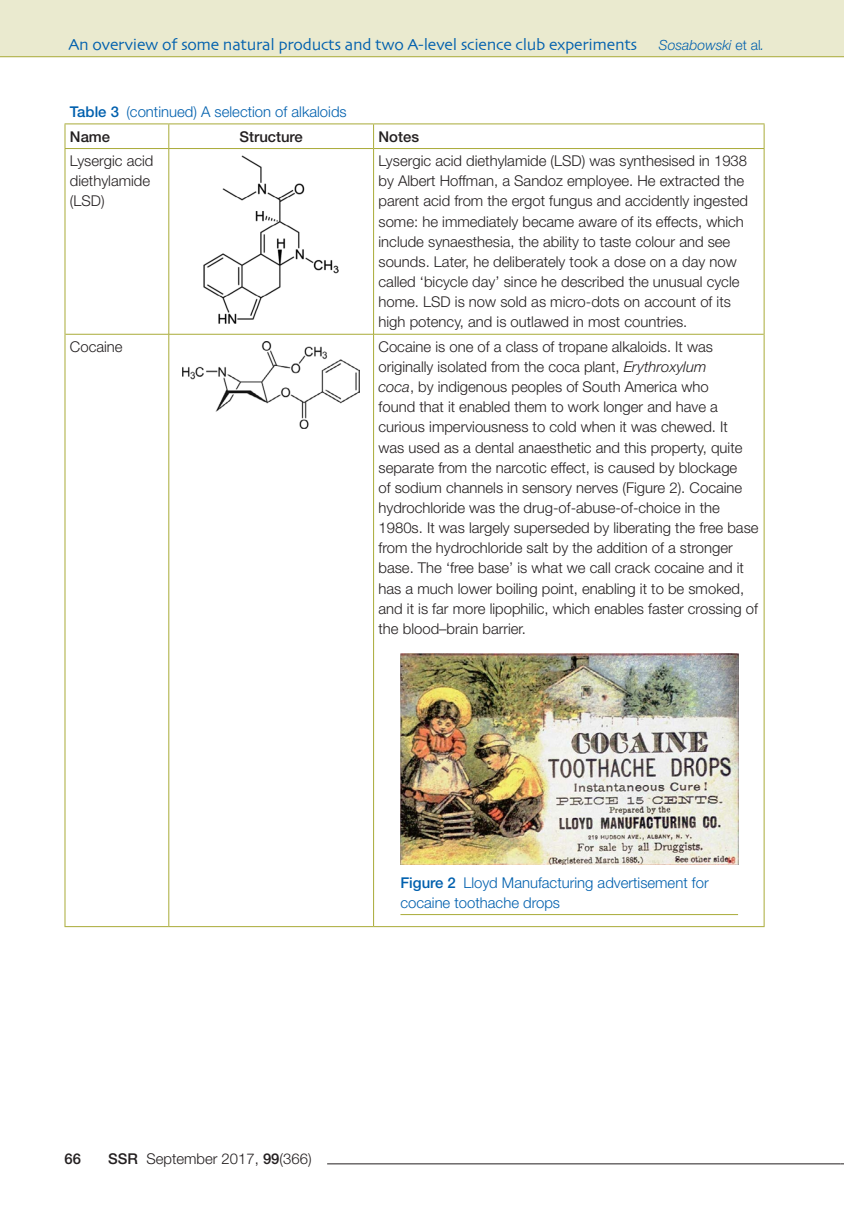
<style>
.page{position:relative;width:844px;height:1216px;background:#fff}
.page>*{position:absolute;margin:0;border:0;box-sizing:border-box;transform-origin:0 0}
.CH_running_head_vers{font:16.62px "Skia";letter-spacing:-.02em;color:#0160ae}
.CH_table_contents{font:300 14.88px/20.1px "Helvetica Neue LT Std";color:#231f20}
.CH_table_title{font:300 14.88px/20.1px "Helvetica Neue LT Std";color:#0160ae}
.CH_table_heads{font:500 14.88px "Helvetica Neue LT Std";color:#231f20}
.CH_running_head_vers-2{font:italic 300 14px "Helvetica Neue LT Std";color:#0160ae}
.s1{font-style:normal}
.s2{font-weight:500}
.s3{font-style:italic}
</style>
<div class="page">
<hr style="left:327px;top:1163px;width:513px;height:1px;background:#231f20">
<div style="left:0;top:0;width:843px;height:57px;background:#eaeacf"></div>
<hr style="left:0;top:56px;width:843px;height:1px;background:#a9ab38">
<hr style="left:65px;top:123px;width:104px;height:1px;background:#a9ab38">
<svg style="left:65px;top:124px;width:1px;height:24px"></svg>
<hr style="left:169px;top:123px;width:204px;height:1px;background:#a9ab38">
<hr style="left:373px;top:123px;width:391px;height:1px;background:#a9ab38">
<svg style="left:763px;top:124px;width:1px;height:24px"></svg>
<hr style="left:65px;top:149px;width:1px;height:185px;background:#a9ab38">
<hr style="left:763px;top:149px;width:1px;height:185px;background:#a9ab38">
<hr style="left:65px;top:334px;width:1px;height:592px;background:#a9ab38">
<hr style="left:763px;top:334px;width:1px;height:592px;background:#a9ab38">
<svg style="left:168px;top:124px;width:1px;height:24px"></svg>
<svg style="left:373px;top:124px;width:1px;height:24px"></svg>
<hr style="left:168px;top:149px;width:1px;height:185px;background:#a9ab38">
<hr style="left:373px;top:149px;width:1px;height:185px;background:#a9ab38">
<hr style="left:65px;top:334px;width:104px;height:1px;background:#a9ab38">
<hr style="left:169px;top:334px;width:204px;height:1px;background:#a9ab38">
<hr style="left:168px;top:334px;width:1px;height:592px;background:#a9ab38">
<hr style="left:373px;top:334px;width:390px;height:1px;background:#a9ab38">
<hr style="left:373px;top:334px;width:1px;height:592px;background:#a9ab38">
<hr style="left:65px;top:148px;width:104px;height:1px;background:#a9ab38">
<hr style="left:169px;top:148px;width:204px;height:1px;background:#a9ab38">
<hr style="left:373px;top:148px;width:391px;height:1px;background:#a9ab38">
<hr style="left:65px;top:926px;width:104px;height:1px;background:#a9ab38">
<hr style="left:169px;top:926px;width:204px;height:1px;background:#a9ab38">
<hr style="left:373px;top:926px;width:391px;height:1px;background:#a9ab38">
<img style="left:204px;top:155px;width:134px;height:169px">
<img style="left:183px;top:341px;width:176px;height:87px">
<hr style="left:400px;top:914px;width:337px;height:1px;background:#a9ab38">
<img style="left:400px;top:654px;width:337px;height:210px">
<p class="CH_running_head_vers" style="left:68px;top:34px;width:570px">An overview of some natural products and two A-level science club experiments</p>
<p class="CH_running_head_vers-2" style="left:658px;top:36px;width:107px">Sosabowski <span class="s1">et al</span>.</p>
<p class="CH_table_title" style="left:70px;top:101px;width:278px"><span class="s2">Table 3</span> (continued) A selection of alkaloids</p>
<p class="CH_table_heads" style="left:70px;top:127px;width:42px">Name</p>
<p class="CH_table_heads" style="left:239px;top:127px;width:65px">Structure</p>
<p class="CH_table_heads" style="left:378px;top:127px;width:42px">Notes</p>
<p class="CH_table_contents" style="left:70px;top:150px;width:85px">Lysergic acid diethylamide (LSD)</p>
<p class="CH_table_contents" style="left:378px;top:150px;width:371px">Lysergic acid diethylamide (LSD) was synthesised in 1938 by Albert Hoffman, a Sandoz employee. He extracted the parent acid from the ergot fungus and accidently ingested some: he immediately became aware of its effects, which include synaesthesia, the ability to taste colour and see sounds. Later, he deliberately took a dose on a day now called ‘bicycle day’ since he described the unusual cycle home. LSD is now sold as micro-dots on account of its high potency, and is outlawed in most countries.</p>
<p class="CH_table_contents" style="left:70px;top:336px;width:54px">Cocaine</p>
<p class="CH_table_contents" style="left:378px;top:336px;width:381px">Cocaine is one of a class of tropane alkaloids. It was originally isolated from the coca plant, <span class="s3">Erythroxylum<br>coca</span>, by indigenous peoples of South America who<br>found that it enabled them to work longer and have a curious imperviousness to cold when it was chewed. It<br>was used as a dental anaesthetic and this property, quite separate from the narcotic effect, is caused by blockage<br>of sodium channels in sensory nerves (Figure 2). Cocaine hydrochloride was the drug-of-abuse-of-choice in the 1980s. It was largely superseded by liberating the free base from the hydrochloride salt by the addition of a stronger base. The ‘free base’ is what we call crack cocaine and it has a much lower boiling point, enabling it to be smoked, and it is far more lipophilic, which enables faster crossing of the blood–brain barrier.</p>
<p class="CH_table_title" style="left:400px;top:872px;width:310px"><span class="s2">Figure 2</span> Lloyd Manufacturing advertisement for cocaine toothache drops</p>
<p class="CH_table_heads" style="left:64px;top:1149px;width:18px">66</p>
<p class="CH_table_contents" style="left:108px;top:1147px;width:205px"><span class="s2">SSR</span> September 2017, <span class="s2">99</span>(366)</p>
</div>
